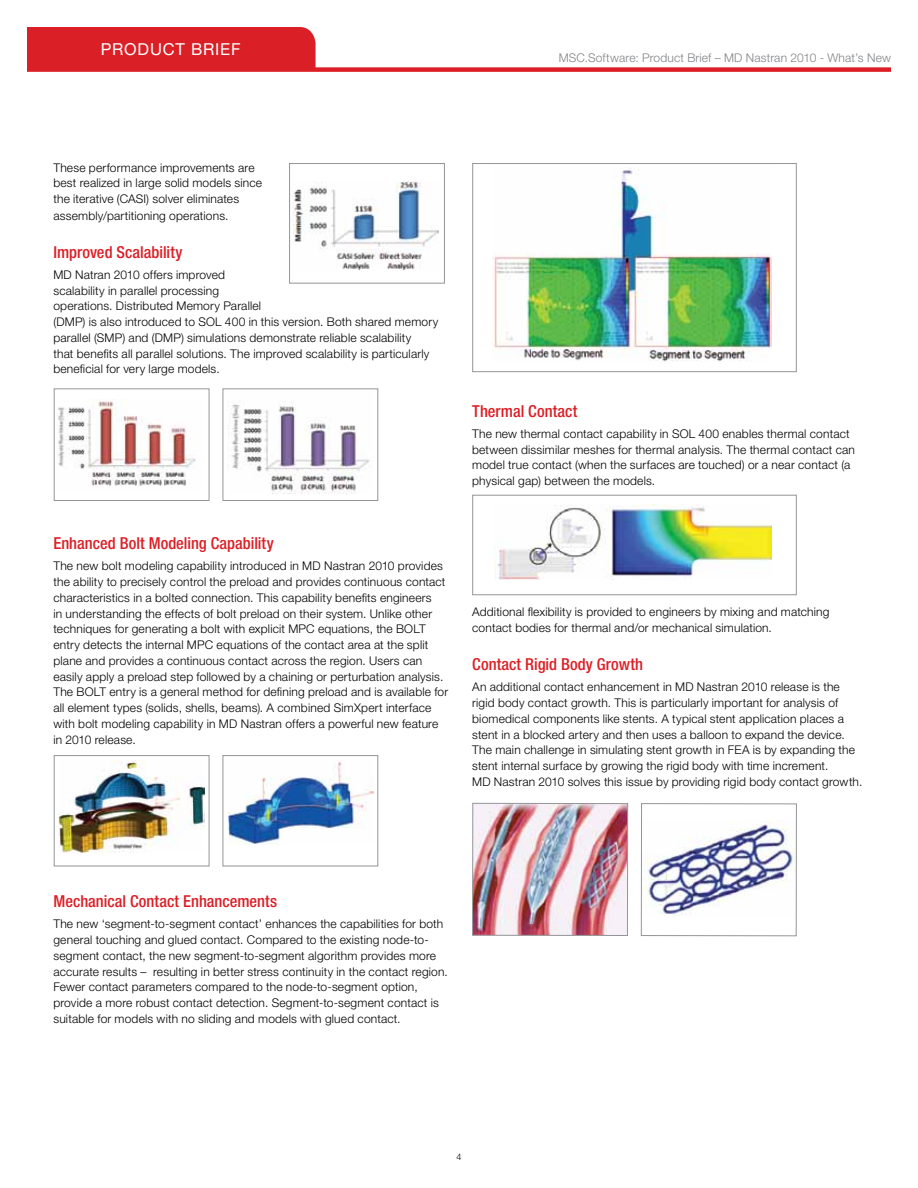
<style>
.page{position:relative;width:918px;height:1188px;background:#fff}
.page>*{position:absolute;margin:0;border:0;box-sizing:border-box;transform-origin:0 0}
.t1{font:500 condensed 16.5px "Helvetica Neue LT Pro";color:#dc1f26}
.t2{font:16.5px "Helvetica Neue LT Pro";letter-spacing:.045em;color:#fff}
.t3{font:300 12px/15.8px "Helvetica Neue LT Pro";letter-spacing:.015em;color:#000}
.t4{font:300 12px "Helvetica Neue LT Pro";letter-spacing:.015em;color:#808285}
.t5{font:300 9px "Helvetica Neue LT Pro";color:#000}
</style>
<div class="page">
<div style="left:27px;top:67px;width:864px;height:5px;background:#dc1f26"></div>
<div style="left:27px;top:27px;width:289px;height:41px;background:#db1f26"></div>
<img style="left:492px;top:168px;width:279px;height:193px">
<div style="left:472px;top:163px;width:324px;height:209px;border:1px solid #939598"></div>
<img style="left:494px;top:504px;width:278px;height:76px">
<div style="left:472px;top:495px;width:324px;height:100px;border:1px solid #939598"></div>
<img style="left:59px;top:760px;width:145px;height:93px">
<div style="left:54px;top:755px;width:155px;height:111px;border:1px solid #939598"></div>
<img style="left:229px;top:761px;width:144px;height:83px">
<div style="left:223px;top:755px;width:155px;height:111px;border:1px solid #939598"></div>
<img style="left:474px;top:805px;width:152px;height:129px">
<div style="left:472px;top:803px;width:156px;height:133px;border:1px solid #939598"></div>
<img style="left:644px;top:820px;width:151px;height:97px">
<div style="left:641px;top:803px;width:156px;height:133px;border:1px solid #939598"></div>
<img style="left:293px;top:182px;width:146px;height:88px">
<div style="left:289px;top:163px;width:156px;height:120px;border:1px solid #939598"></div>
<img style="left:57px;top:400px;width:139px;height:86px">
<div style="left:54px;top:389px;width:155px;height:112px;border:1px solid #939598"></div>
<img style="left:231px;top:402px;width:139px;height:92px">
<div style="left:223px;top:389px;width:155px;height:112px;border:1px solid #939598"></div>
<h1 class="t2" style="left:101px;top:39px;width:141px">PRODUCT BRIEF</h1>
<p class="t4" style="left:559px;top:50px;width:334px">MSC.Software: Product Brief – MD Nastran 2010 - What’s New</p>
<p class="t3" style="left:53px;top:159px;width:210px">These performance improvements are best realized in large solid models since the iterative (CASI) solver eliminates assembly/partitioning operations.</p>
<h1 class="t1" style="left:53px;top:242px;width:130px">Improved Scalability</h1>
<p class="t3" style="left:53px;top:267px;width:386px">MD Natran 2010 offers improved<br>scalability in parallel processing<br>operations. Distributed Memory Parallel<br>(DMP) is also introduced to SOL 400 in this version. Both shared memory parallel (SMP) and (DMP) simulations demonstrate reliable scalability<br>that benefits all parallel solutions. The improved scalability is particularly beneficial for very large models.</p>
<h1 class="t1" style="left:53px;top:534px;width:222px">Enhanced Bolt Modeling Capability</h1>
<p class="t3" style="left:53px;top:558px;width:396px">The new bolt modeling capability introduced in MD Nastran 2010 provides the ability to precisely control the preload and provides continuous contact characteristics in a bolted connection. This capability benefits engineers<br>in understanding the effects of bolt preload on their system. Unlike other techniques for generating a bolt with explicit MPC equations, the BOLT entry detects the internal MPC equations of the contact area at the split plane and provides a continuous contact across the region. Users can easily apply a preload step followed by a chaining or perturbation analysis.<br>The BOLT entry is a general method for defining preload and is available for all element types (solids, shells, beams). A combined SimXpert interface with bolt modeling capability in MD Nastran offers a powerful new feature in 2010 release.</p>
<h1 class="t1" style="left:472px;top:401px;width:107px">Thermal Contact</h1>
<p class="t3" style="left:472px;top:425px;width:384px">The new thermal contact capability in SOL 400 enables thermal contact between dissimilar meshes for thermal analysis. The thermal contact can model true contact (when the surfaces are touched) or a near contact (a physical gap) between the models.</p>
<p class="t3" style="left:472px;top:604px;width:359px">Additional flexibility is provided to engineers by mixing and matching contact bodies for thermal and/or mechanical simulation.</p>
<h1 class="t1" style="left:472px;top:655px;width:172px">Contact Rigid Body Growth</h1>
<p class="t3" style="left:472px;top:679px;width:392px">An additional contact enhancement in MD Nastran 2010 release is the rigid body contact growth. This is particularly important for analysis of biomedical components like stents. A typical stent application places a stent in a blocked artery and then uses a balloon to expand the device.<br>The main challenge in simulating stent growth in FEA is by expanding the stent internal surface by growing the rigid body with time increment.<br>MD Nastran 2010 solves this issue by providing rigid body contact growth.</p>
<h1 class="t1" style="left:53px;top:892px;width:225px">Mechanical Contact Enhancements</h1>
<p class="t3" style="left:53px;top:916px;width:396px">The new ‘segment-to-segment contact’ enhances the capabilities for both general touching and glued contact. Compared to the existing node-to&shy;segment contact, the new segment-to-segment algorithm provides more accurate results – resulting in better stress continuity in the contact region.<br>Fewer contact parameters compared to the node-to-segment option, provide a more robust contact detection. Segment-to-segment contact is suitable for models with no sliding and models with glued contact.</p>
<p class="t5" style="left:456px;top:1152px;width:7px">4</p>
</div>
